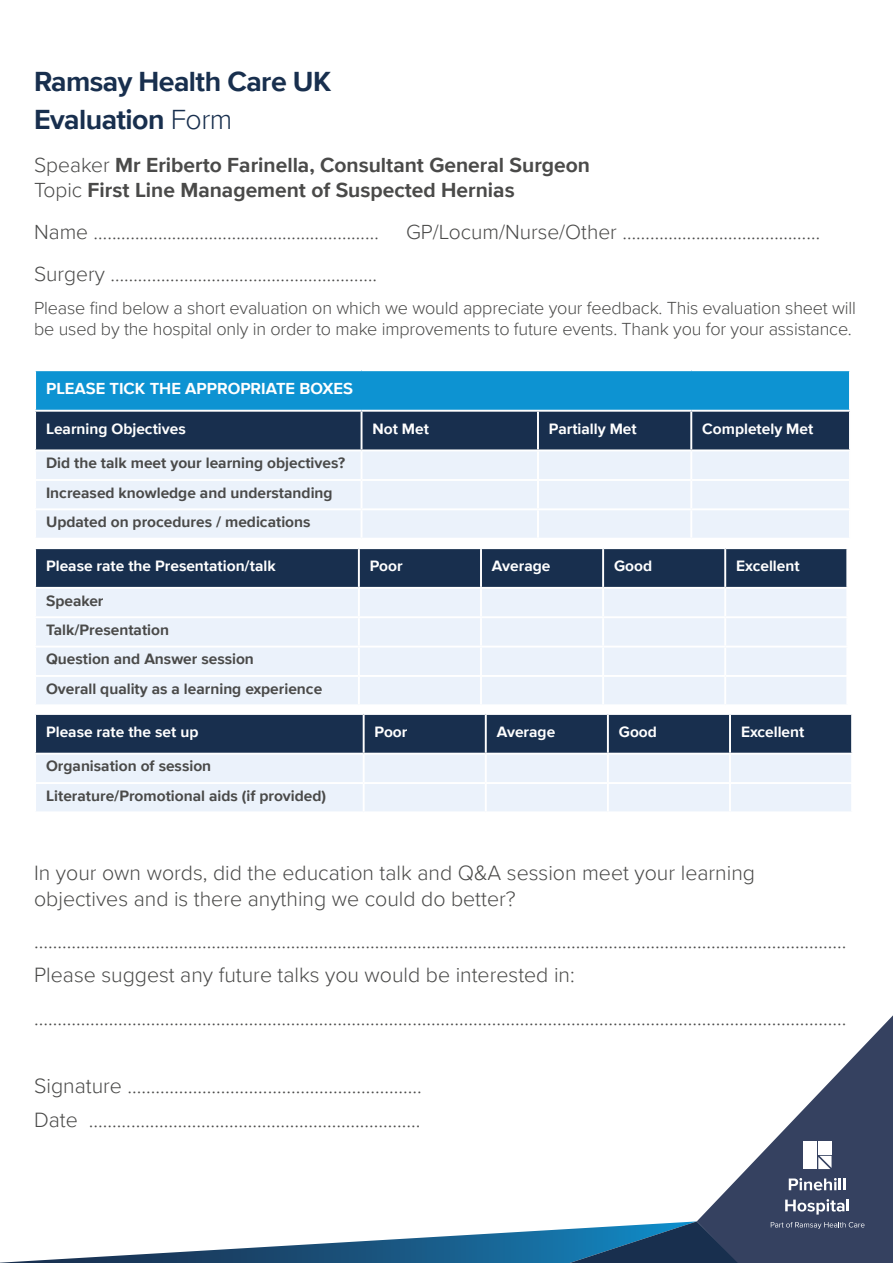
<style>
.page{position:relative;width:893px;height:1263px;background:#fff}
.page>*{position:absolute;margin:0;border:0;box-sizing:border-box;transform-origin:0 0}
.t1{font:700 28.5px/38.8px "Proxima Nova";letter-spacing:-.02em;color:#182f4e}
.t2{font:300 21.3px/34px "Proxima Nova";color:#4a4a49}
.t3{font:700 21px/25.2px "Proxima Nova";color:#4a4a49}
.t4{font:300 21px "Proxima Nova";color:#4a4a49}
.t5{font:300 18px/21.6px "Proxima Nova";letter-spacing:-.01em;color:#4a4a49}
.t6{font:700 16.5px "Proxima Nova";color:#fff}
.t7{font:700 15.45px/29.4px "Proxima Nova";color:#4a4a49}
.t8{font:700 15.45px "Proxima Nova";color:#fff}
.s1{font-weight:300}
</style>
<div class="page">
<svg style="left:0;top:1221px;width:697px;height:42px"></svg>
<svg style="left:697px;top:1015px;width:196px;height:248px;fill:#354160"></svg>
<div style="left:35px;top:370px;width:815px;height:41px;background:#0d93d2"></div>
<hr style="left:34px;top:369px;width:328px;height:2px;background:#fff">
<hr style="left:34px;top:371px;width:2px;height:39px;background:#fff">
<hr style="left:362px;top:369px;width:176px;height:2px;background:#fff">
<hr style="left:538px;top:369px;width:153px;height:2px;background:#fff">
<hr style="left:691px;top:369px;width:160px;height:2px;background:#fff">
<hr style="left:849px;top:371px;width:2px;height:39px;background:#fff">
<hr style="left:34px;top:410px;width:328px;height:2px;background:#fff">
<hr style="left:362px;top:410px;width:176px;height:2px;background:#fff">
<hr style="left:538px;top:410px;width:153px;height:2px;background:#fff">
<hr style="left:691px;top:410px;width:160px;height:2px;background:#fff">
<svg style="left:35px;top:411px;width:815px;height:127px;background:#adb8c7"></svg>
<hr style="left:538px;top:508px;width:153px;height:2px;background:#fff">
<hr style="left:537px;top:510px;width:2px;height:28px;background:#fff">
<hr style="left:691px;top:508px;width:160px;height:2px;background:#fff">
<hr style="left:690px;top:510px;width:2px;height:28px;background:#fff">
<hr style="left:849px;top:510px;width:2px;height:28px;background:#fff">
<div style="left:36px;top:549px;width:810px;height:38px;background:#182f4e"></div>
<div style="left:36px;top:589px;width:810px;height:115px;background:#ebf2fb"></div>
<hr style="left:358px;top:549px;width:2px;height:38px;background:#fff">
<hr style="left:480px;top:549px;width:2px;height:38px;background:#fff">
<hr style="left:602px;top:549px;width:2px;height:38px;background:#fff">
<hr style="left:724px;top:549px;width:2px;height:38px;background:#fff">
<hr style="left:358px;top:589px;width:2px;height:27px;background:#fff">
<hr style="left:480px;top:589px;width:2px;height:27px;background:#fff">
<hr style="left:602px;top:589px;width:2px;height:27px;background:#fff">
<hr style="left:724px;top:589px;width:2px;height:27px;background:#fff">
<hr style="left:34px;top:616px;width:325px;height:2px;background:#fff">
<hr style="left:359px;top:616px;width:122px;height:2px;background:#fff">
<hr style="left:358px;top:618px;width:2px;height:28px;background:#fff">
<hr style="left:481px;top:616px;width:122px;height:2px;background:#fff">
<hr style="left:480px;top:618px;width:2px;height:28px;background:#fff">
<hr style="left:603px;top:616px;width:122px;height:2px;background:#fff">
<hr style="left:602px;top:618px;width:2px;height:28px;background:#fff">
<hr style="left:725px;top:616px;width:123px;height:2px;background:#fff">
<hr style="left:724px;top:618px;width:2px;height:28px;background:#fff">
<hr style="left:34px;top:646px;width:325px;height:1px;background:#fff">
<hr style="left:359px;top:646px;width:122px;height:1px;background:#fff">
<hr style="left:358px;top:647px;width:2px;height:28px;background:#fff">
<hr style="left:481px;top:646px;width:122px;height:1px;background:#fff">
<hr style="left:480px;top:647px;width:2px;height:28px;background:#fff">
<hr style="left:603px;top:646px;width:122px;height:1px;background:#fff">
<hr style="left:602px;top:647px;width:2px;height:28px;background:#fff">
<hr style="left:725px;top:646px;width:123px;height:1px;background:#fff">
<hr style="left:724px;top:647px;width:2px;height:28px;background:#fff">
<hr style="left:34px;top:675px;width:325px;height:2px;background:#fff">
<hr style="left:359px;top:675px;width:122px;height:2px;background:#fff">
<hr style="left:358px;top:677px;width:2px;height:27px;background:#fff">
<hr style="left:481px;top:675px;width:122px;height:2px;background:#fff">
<hr style="left:480px;top:677px;width:2px;height:27px;background:#fff">
<hr style="left:603px;top:675px;width:122px;height:2px;background:#fff">
<hr style="left:602px;top:677px;width:2px;height:27px;background:#fff">
<hr style="left:725px;top:675px;width:123px;height:2px;background:#fff">
<hr style="left:724px;top:677px;width:2px;height:27px;background:#fff">
<div style="left:36px;top:715px;width:815px;height:38px;background:#182f4e"></div>
<div style="left:36px;top:755px;width:815px;height:56px;background:#ebf2fb"></div>
<hr style="left:363px;top:715px;width:2px;height:38px;background:#fff">
<hr style="left:485px;top:715px;width:2px;height:38px;background:#fff">
<hr style="left:607px;top:715px;width:2px;height:38px;background:#fff">
<hr style="left:729px;top:715px;width:2px;height:38px;background:#fff">
<hr style="left:363px;top:755px;width:2px;height:27px;background:#fff">
<hr style="left:485px;top:755px;width:2px;height:27px;background:#fff">
<hr style="left:607px;top:755px;width:2px;height:27px;background:#fff">
<hr style="left:729px;top:755px;width:2px;height:27px;background:#fff">
<hr style="left:34px;top:782px;width:330px;height:2px;background:#fff">
<hr style="left:364px;top:782px;width:122px;height:2px;background:#fff">
<hr style="left:363px;top:784px;width:2px;height:27px;background:#fff">
<hr style="left:486px;top:782px;width:122px;height:2px;background:#fff">
<hr style="left:485px;top:784px;width:2px;height:27px;background:#fff">
<hr style="left:608px;top:782px;width:122px;height:2px;background:#fff">
<hr style="left:607px;top:784px;width:2px;height:27px;background:#fff">
<hr style="left:730px;top:782px;width:123px;height:2px;background:#fff">
<hr style="left:729px;top:784px;width:2px;height:27px;background:#fff">
<div style="left:803px;top:1141px;width:14px;height:13px;background:#fff"></div>
<div style="left:818px;top:1141px;width:13px;height:13px;background:#fff"></div>
<div style="left:803px;top:1156px;width:14px;height:13px;background:#fff"></div>
<svg style="left:818px;top:1156px;width:13px;height:13px"></svg>
<svg style="left:771px;top:1222px;width:93px;height:7px"></svg>
<svg style="left:789px;top:1178px;width:56px;height:12px"></svg>
<svg style="left:785px;top:1199px;width:64px;height:15px"></svg>
<h1 class="t1" style="left:34px;top:61px;width:299px">Ramsay Health Care UK<br>Evaluation <span class="s1">Form</span></h1>
<p class="t3" style="left:34px;top:152px;width:557px"><span class="s1">Speaker</span> Mr Eriberto Farinella, Consultant General Surgeon<br><span class="s1">Topic</span> First Line Management of Suspected Hernias</p>
<p class="t4" style="left:34px;top:217px;width:346px">Name …..…………………………………………………</p>
<p class="t4" style="left:406px;top:217px;width:416px">GP/Locum/Nurse/Other ……………….……………………</p>
<p class="t4" style="left:34px;top:258px;width:345px">Surgery ………………………………………………….</p>
<p class="t5" style="left:34px;top:296px;width:823px">Please find below a short evaluation on which we would appreciate your feedback. This evaluation sheet will be used by the hospital only in order to make improvements to future events. Thank you for your assistance.</p>
<p class="t6" style="left:46px;top:376px;width:308px">PLEASE TICK THE APPROPRIATE BOXES</p>
<p class="t8" style="left:46px;top:417px;width:141px">Learning Objectives</p>
<p class="t8" style="left:372px;top:417px;width:58px">Not Met</p>
<p class="t8" style="left:549px;top:417px;width:89px">Partially Met</p>
<p class="t8" style="left:702px;top:417px;width:113px">Completely Met</p>
<p class="t7" style="left:46px;top:448px;width:300px">Did the talk meet your learning objectives?<br>Increased knowledge and understanding<br>Updated on procedures / medications</p>
<p class="t8" style="left:46px;top:555px;width:231px">Please rate the Presentation/talk</p>
<p class="t8" style="left:370px;top:555px;width:34px">Poor</p>
<p class="t8" style="left:492px;top:555px;width:60px">Average</p>
<p class="t8" style="left:614px;top:555px;width:40px">Good</p>
<p class="t8" style="left:736px;top:555px;width:65px">Excellent</p>
<p class="t7" style="left:46px;top:585px;width:278px">Speaker<br>Talk/Presentation<br>Question and Answer session<br>Overall quality as a learning experience</p>
<p class="t8" style="left:46px;top:720px;width:154px">Please rate the set up</p>
<p class="t8" style="left:375px;top:720px;width:34px">Poor</p>
<p class="t8" style="left:497px;top:720px;width:60px">Average</p>
<p class="t8" style="left:619px;top:720px;width:40px">Good</p>
<p class="t8" style="left:741px;top:720px;width:65px">Excellent</p>
<p class="t7" style="left:46px;top:751px;width:282px">Organisation of session<br>Literature/Promotional aids (if provided)</p>
<p class="t2" style="left:34px;top:859px;width:722px;line-height:25.7px">In your own words, did the education talk and Q&amp;A session meet your learning objectives and is there anything we could do better?</p>
<p class="t2" style="left:34px;top:923px;width:814px">…………………………………………………………………………………………………………………………………………………………<br>Please suggest any future talks you would be interested in:</p>
<p class="t2" style="left:34px;top:1000px;width:814px">…………………………………………………………………………………………………………………………………………………………</p>
<p class="t2" style="left:34px;top:1068px;width:389px">Signature ………………………………………………………<br>Date ……………………………………………………………..</p>
</div>
